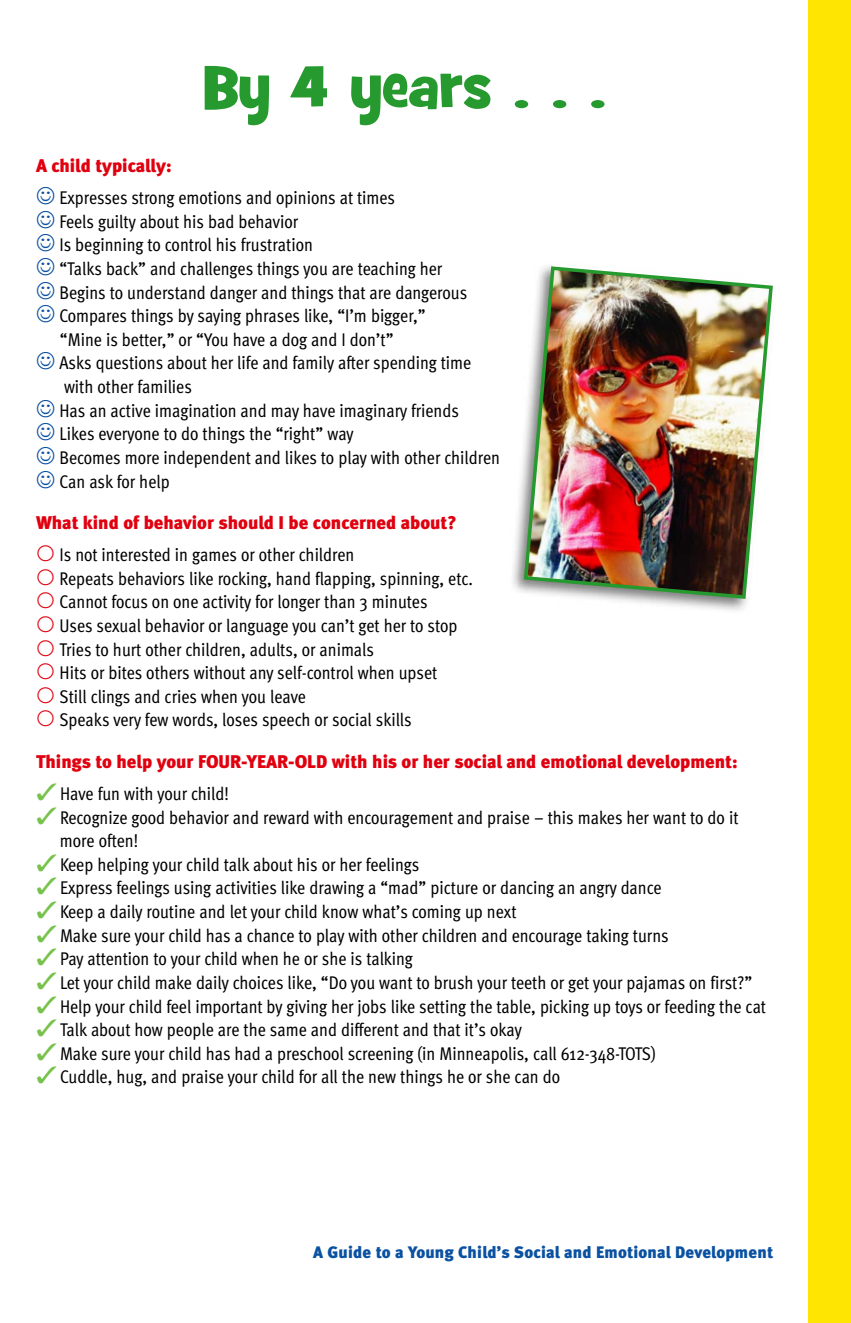
<style>
.page{position:relative;width:851px;height:1323px;background:#fff}
.page>*{position:absolute;margin:0;border:0;box-sizing:border-box;transform-origin:0 0}
.t1{font:57.75px "Grilled Cheese BTN";color:#279a2f}
.t2{font:18.38px/23.6px "Meta Cond";color:#000}
.t3{font:900 18.38px "Meta";color:#e0000f}
.t4{font:900 16.62px "Meta";letter-spacing:.01em;color:#0a51a1}
.s1{color:#0a51a1}
.s2{font-family:"European Pi Three";font-size:22.75px;color:#e0000f}
.s3{color:#76c24a}
</style>
<div class="page">
<div style="left:808px;top:0;width:42px;height:1323px;background:#ffe602"></div>
<img style="left:513px;top:475px;width:234px;height:136px">
<img style="left:522px;top:265px;width:251px;height:336px">
<h1 class="t1" style="left:203px;top:56px;width:404px">By 4 years . . .</h1>
<p class="t3" style="left:36px;top:157px;width:137px">A child typically:</p>
<p class="t2" style="left:36px;top:188px;width:360px"><span class="s1">☺</span> Expresses strong emotions and opinions at times</p>
<p class="t2" style="left:36px;top:211px;width:264px"><span class="s1">☺</span> Feels guilty about his bad behavior</p>
<p class="t2" style="left:36px;top:235px;width:278px"><span class="s1">☺</span> Is beginning to control his frustration</p>
<p class="t2" style="left:36px;top:259px;width:408px"><span class="s1">☺</span> “Talks back” and challenges things you are teaching her</p>
<p class="t2" style="left:36px;top:282px;width:433px"><span class="s1">☺</span> Begins to understand danger and things that are dangerous</p>
<p class="t2" style="left:36px;top:306px;width:391px"><span class="s1">☺</span> Compares things by saying phrases like, “I’m bigger,”</p>
<p class="t2" style="left:60px;top:330px;width:335px">“Mine is better,” or “You have a dog and I don’t”</p>
<p class="t2" style="left:36px;top:353px;width:437px"><span class="s1">☺</span> Asks questions about her life and family after spending time</p>
<p class="t2" style="left:64px;top:377px;width:129px">with other families</p>
<p class="t2" style="left:36px;top:400px;width:424px"><span class="s1">☺</span> Has an active imagination and may have imaginary friends</p>
<p class="t2" style="left:36px;top:424px;width:319px"><span class="s1">☺</span> Likes everyone to do things the “right” way</p>
<p class="t2" style="left:36px;top:448px;width:465px"><span class="s1">☺</span> Becomes more independent and likes to play with other children</p>
<p class="t2" style="left:36px;top:471px;width:135px"><span class="s1">☺</span> Can ask for help</p>
<p class="t3" style="left:36px;top:514px;width:422px">What kind of behavior should I be concerned about?</p>
<p class="t2" style="left:36px;top:545px;width:320px"><span class="s2">-</span> Is not interested in games or other children</p>
<p class="t2" style="left:36px;top:568px;width:438px"><span class="s2">-</span> Repeats behaviors like rocking, hand flapping, spinning, etc.</p>
<p class="t2" style="left:36px;top:592px;width:393px"><span class="s2">-</span> Cannot focus on one activity for longer than 3 minutes</p>
<p class="t2" style="left:36px;top:616px;width:423px"><span class="s2">-</span> Uses sexual behavior or language you can’t get her to stop</p>
<p class="t2" style="left:36px;top:639px;width:339px"><span class="s2">-</span> Tries to hurt other children, adults, or animals</p>
<p class="t2" style="left:36px;top:663px;width:403px"><span class="s2">-</span> Hits or bites others without any self-control when upset</p>
<p class="t2" style="left:36px;top:687px;width:271px"><span class="s2">-</span> Still clings and cries when you leave</p>
<p class="t2" style="left:36px;top:710px;width:377px"><span class="s2">-</span> Speaks very few words, loses speech or social skills</p>
<p class="t3" style="left:36px;top:753px;width:703px">Things to help your FOUR-YEAR-OLD with his or her social and emotional development:</p>
<p class="t2" style="left:36px;top:784px;width:194px"><span class="s3">✓</span>Have fun with your child!</p>
<p class="t2" style="left:60px;top:807px;width:680px;text-indent:-24px"><span class="s3">✓</span>Recognize good behavior and reward with encouragement and praise – this makes her want to do it more often!</p>
<p class="t2" style="left:36px;top:855px;width:385px"><span class="s3">✓</span>Keep helping your child talk about his or her feelings</p>
<p class="t2" style="left:36px;top:878px;width:627px"><span class="s3">✓</span>Express feelings using activities like drawing a “mad” picture or dancing an angry dance</p>
<p class="t2" style="left:36px;top:902px;width:482px"><span class="s3">✓</span>Keep a daily routine and let your child know what’s coming up next</p>
<p class="t2" style="left:36px;top:925px;width:634px"><span class="s3">✓</span>Make sure your child has a chance to play with other children and encourage taking turns</p>
<p class="t2" style="left:36px;top:949px;width:378px"><span class="s3">✓</span>Pay attention to your child when he or she is talking</p>
<p class="t2" style="left:36px;top:973px;width:717px"><span class="s3">✓</span>Let your child make daily choices like, “Do you want to brush your teeth or get your pajamas on first?”</p>
<p class="t2" style="left:36px;top:996px;width:731px"><span class="s3">✓</span>Help your child feel important by giving her jobs like setting the table, picking up toys or feeding the cat</p>
<p class="t2" style="left:36px;top:1020px;width:487px"><span class="s3">✓</span>Talk about how people are the same and different and that it’s okay</p>
<p class="t2" style="left:36px;top:1044px;width:621px"><span class="s3">✓</span>Make sure your child has had a preschool screening (in Minneapolis, call 612-348-TOTS)</p>
<p class="t2" style="left:36px;top:1067px;width:525px"><span class="s3">✓</span>Cuddle, hug, and praise your child for all the new things he or she can do</p>
<p class="t4" style="left:313px;top:1245px;width:461px">A Guide to a Young Child’s Social and Emotional Development</p>
</div>
